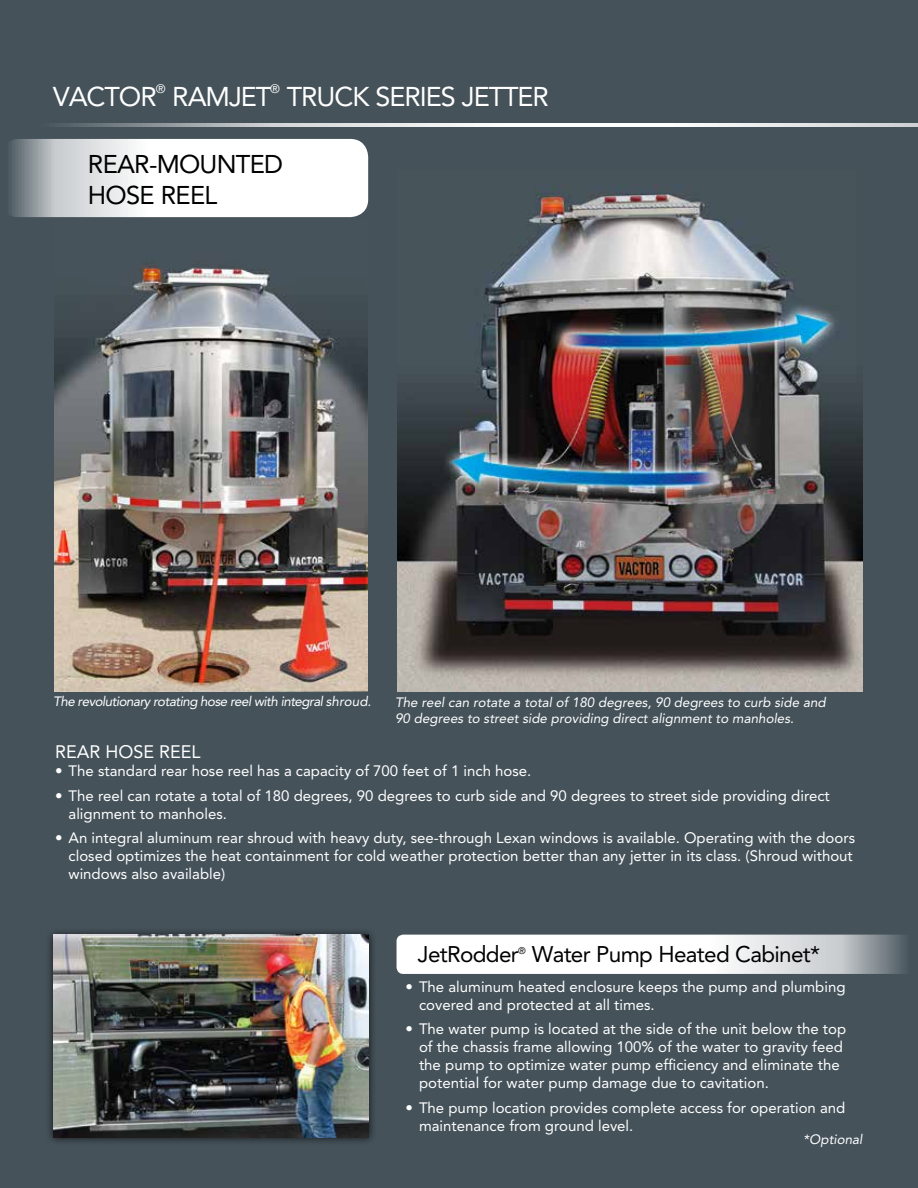
<style>
.page{position:relative;width:918px;height:1188px;background:#45525a}
.page>*{position:absolute;margin:0;border:0;box-sizing:border-box;transform-origin:0 0}
.t1{font:27px "Avenir";letter-spacing:-.04em;color:#fff}
.t2{font:25.5px/30.6px "Avenir";letter-spacing:-.03em;color:#000}
.t3{font:22.5px "Avenir";letter-spacing:-.03em;color:#000}
.t4{font:18px "Avenir";color:#fff}
.t5{font:15px/18px "Avenir";color:#fff}
.t6{font:italic 13.5px/16.2px "Avenir";color:#fff}
.t7{font:italic 13.5px "Avenir";letter-spacing:-.04em;color:#fff}
.t8{font:12.3px "Avenir";color:#fff}
.t9{font:9.6px "Avenir";color:#000}
</style>
<div class="page">
<img style="left:54px;top:263px;width:314px;height:428px">
<img style="left:398px;top:184px;width:464px;height:507px">
<div style="left:45px;top:927px;width:332px;height:219px;background:#000;opacity:.75"></div>
<img style="left:53px;top:935px;width:315px;height:202px">
<svg style="left:0;top:139px;width:368px;height:78px;background:#e5e7e8"></svg>
<hr style="left:35px;top:124px;width:883px;height:3px;background:#fff">
<img style="left:35px;top:124px;width:864px;height:3px">
<svg style="left:397px;top:935px;width:521px;height:39px;background:#e5e6e8"></svg>
<h1 class="t1" style="left:53px;top:81px;width:105px">VACTOR</h1>
<p class="t8" style="left:156px;top:81px;width:11px">®</p>
<h1 class="t1" style="left:172px;top:81px;width:101px">RAMJET</h1>
<p class="t8" style="left:270px;top:81px;width:11px">®</p>
<h1 class="t1" style="left:287px;top:81px;width:264px">TRUCK SERIES JETTER</h1>
<h2 class="t2" style="left:88px;top:149px;width:197px">REAR-MOUNTED<br>HOSE REEL</h2>
<p class="t7" style="left:53px;top:693px;width:320px">The revolutionary rotating hose reel with integral shroud.</p>
<p class="t6" style="left:395px;top:694px;width:432px">The reel can rotate a total of 180 degrees, 90 degrees to curb side and<br>90 degrees to street side providing direct alignment to manholes.</p>
<p class="t4" style="left:55px;top:741px;width:147px">REAR HOSE REEL</p>
<p class="t5" style="left:55px;top:762px;width:478px">• The standard rear hose reel has a capacity of 700 feet of 1 inch hose.</p>
<p class="t5" style="left:69px;top:787px;width:763px;text-indent:-14px">• The reel can rotate a total of 180 degrees, 90 degrees to curb side and 90 degrees to street side providing direct alignment to manholes.</p>
<p class="t5" style="left:69px;top:829px;width:788px;text-indent:-14px">• An integral aluminum rear shroud with heavy duty, see-through Lexan windows is available. Operating with the doors closed optimizes the heat containment for cold weather protection better than any jetter in its class. (Shroud without windows also available)</p>
<h3 class="t3" style="left:418px;top:941px;width:102px">JetRodder</h3>
<p class="t9" style="left:518px;top:945px;width:9px">®</p>
<h3 class="t3" style="left:532px;top:941px;width:290px">Water Pump Heated Cabinet*</h3>
<p class="t5" style="left:419px;top:978px;width:428px;text-indent:-14px">• The aluminum heated enclosure keeps the pump and plumbing covered and protected at all times.</p>
<p class="t5" style="left:419px;top:1020px;width:429px;text-indent:-14px">• The water pump is located at the side of the unit below the top of the chassis frame allowing 100% of the water to gravity feed the pump to optimize water pump efficiency and eliminate the potential for water pump damage due to cavitation.</p>
<p class="t5" style="left:419px;top:1099px;width:428px;text-indent:-14px">• The pump location provides complete access for operation and maintenance from ground level.</p>
<p class="t6" style="left:803px;top:1132px;width:61px">*Optional</p>
</div>
